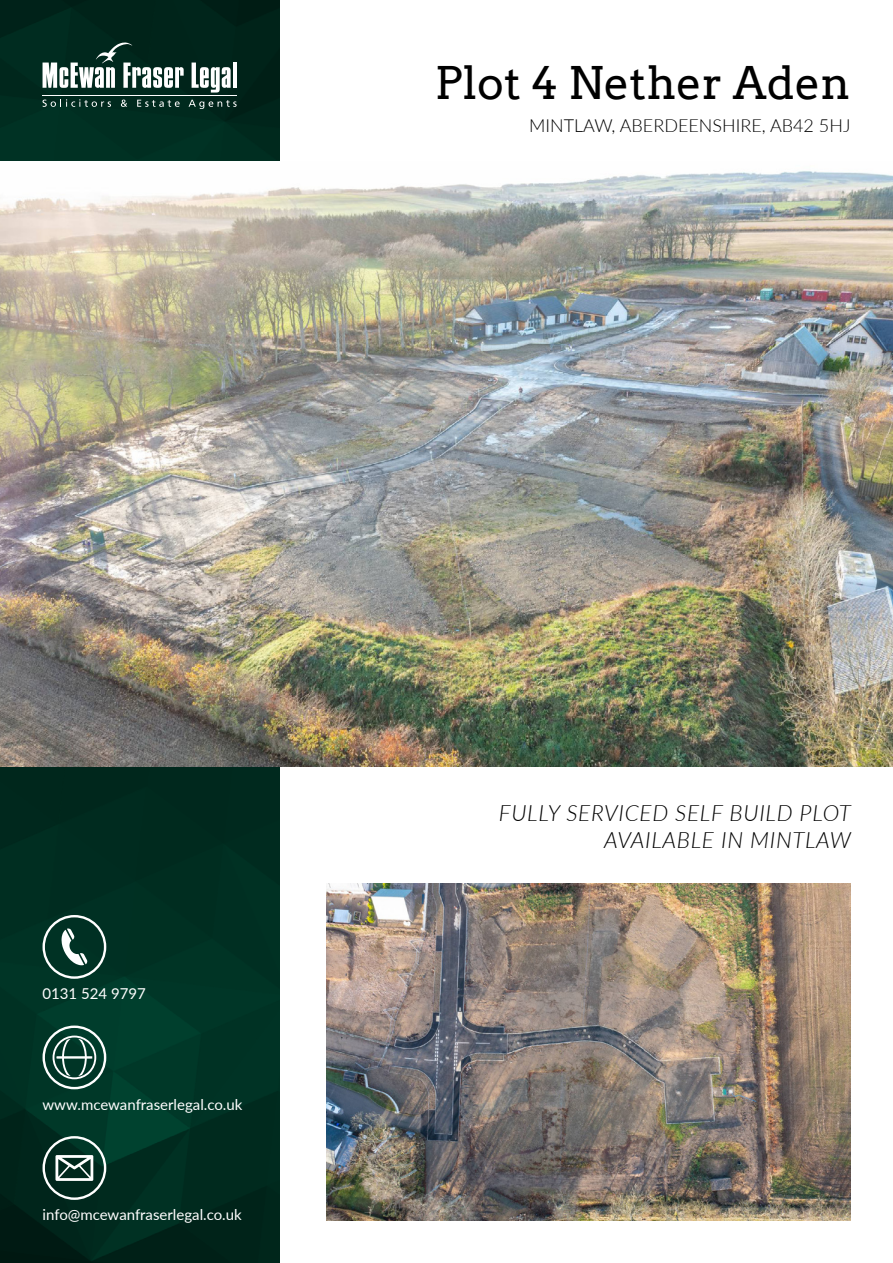
<style>
.page{position:relative;width:893px;height:1263px;background:#fff}
.page>*{position:absolute;margin:0;border:0;box-sizing:border-box;transform-origin:0 0}
.t1{font:45px "Arvo";color:#000}
.t2{font:italic 300 22.5px/27px "Lato";letter-spacing:.03em;color:#000;text-align:right}
.t3{font:300 18px "Lato";color:#000}
.t4{font:15px "Lato";color:#fff}
</style>
<div class="page">
<img style="left:0;top:0;width:279px;height:1263px">
<img style="left:0;top:162px;width:893px;height:605px">
<svg style="left:43px;top:43px;width:141px;height:45px"></svg>
<svg style="left:192px;top:63px;width:39px;height:30px"></svg>
<hr style="left:233px;top:63px;width:4px;height:25px;background:#fff">
<hr style="left:43px;top:95px;width:194px;height:1px;background:#fff">
<svg style="left:43px;top:99px;width:68px;height:8px"></svg>
<svg style="left:121px;top:100px;width:6px;height:7px"></svg>
<svg style="left:137px;top:100px;width:43px;height:7px"></svg>
<svg style="left:189px;top:100px;width:48px;height:9px"></svg>
<img style="left:326px;top:883px;width:524px;height:337px">
<svg style="left:43px;top:915px;width:63px;height:64px;background:#335a4f"></svg>
<svg style="left:43px;top:1025px;width:63px;height:64px;background:#3a6559"></svg>
<svg style="left:43px;top:1136px;width:63px;height:64px;background:#3a5b52"></svg>
<h1 class="t1" style="left:435px;top:55px;width:417px">Plot 4 Nether Aden</h1>
<p class="t3" style="left:529px;top:113px;width:323px">MINTLAW, ABERDEENSHIRE, AB42 5HJ</p>
<p class="t4" style="left:43px;top:983px;width:105px">0131 524 9797</p>
<p class="t4" style="left:43px;top:1094px;width:201px">www.mcewanfraserlegal.co.uk</p>
<p class="t4" style="left:43px;top:1204px;width:201px">info@mcewanfraserlegal.co.uk</p>
<h2 class="t2" style="left:499px;top:798px;width:354px">FULLY SERVICED SELF BUILD PLOT<br>AVAILABLE IN MINTLAW</h2>
</div>
